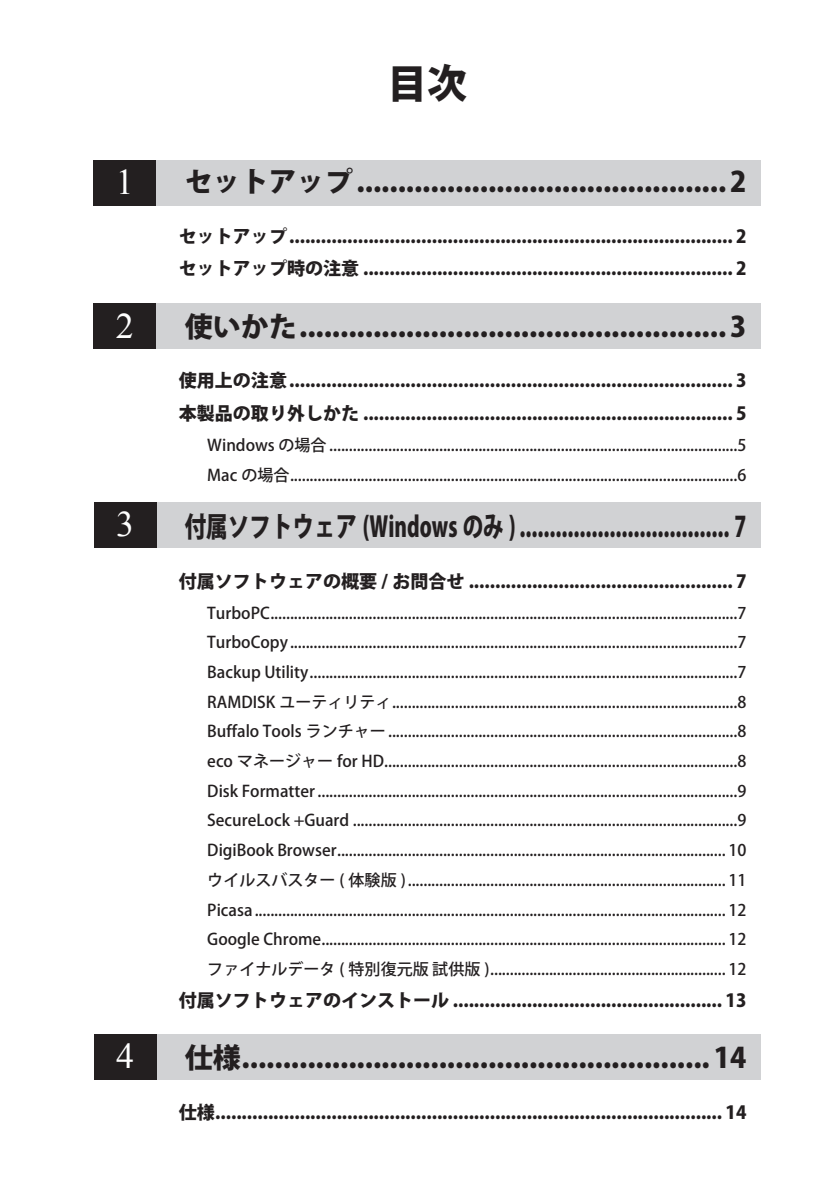
<style>
.page{position:relative;width:840px;height:1191px;background:#fff}
.page>*{position:absolute;margin:0;border:0;box-sizing:border-box;transform-origin:0 0}
.目次-ﾀｲﾄﾙ{font:800 40px "Koz Go Std";color:#231f20}
.t1{font:36px "Times New Roman";color:#fff}
.目次-02_章ﾀｲﾄﾙ{font:800 28px "Koz Go Std";color:#231f20}
.目次-02_章ﾀｲﾄﾙ-2{font:800 28px "Koz Go Std";color:#231f20;scale:.77 1}
.目次-04_大ﾀｲﾄﾙ{font:800 18px "Koz Go Std";color:#231f20}
.目次-05_中ﾀｲﾄﾙ{font:500 16px "Koz Go Std";color:#231f20}
</style>
<div class="page">
<div style="left:98px;top:502px;width:662px;height:46px;background:#d1d2d4"></div>
<div style="left:94px;top:502px;width:62px;height:46px;background:#231f20"></div>
<div style="left:98px;top:1034px;width:662px;height:45px;background:#d1d2d4"></div>
<div style="left:94px;top:1034px;width:62px;height:45px;background:#231f20"></div>
<div style="left:96px;top:304px;width:664px;height:45px;background:#d1d2d4"></div>
<div style="left:94px;top:304px;width:62px;height:45px;background:#231f20"></div>
<div style="left:95px;top:160px;width:665px;height:46px;background:#d1d2d4"></div>
<div style="left:94px;top:160px;width:62px;height:46px;background:#231f20"></div>
<p class="t1" style="left:116px;top:158px;width:19px">1</p>
<p class="t1" style="left:116px;top:301px;width:19px">2</p>
<p class="t1" style="left:116px;top:500px;width:20px">3</p>
<p class="t1" style="left:116px;top:1031px;width:20px">4</p>
<p class="目次-ﾀｲﾄﾙ" style="left:387px;top:57px;width:81px">目次</p>
<p class="目次-02_章ﾀｲﾄﾙ" style="left:184px;top:164px;width:563px">セットアップ..............................................2</p>
<p class="目次-04_大ﾀｲﾄﾙ" style="left:179px;top:224px;width:569px">セットアップ..................................................................................... 2</p>
<p class="目次-04_大ﾀｲﾄﾙ" style="left:179px;top:257px;width:569px">セットアップ時の注意....................................................................... 2</p>
<p class="目次-02_章ﾀｲﾄﾙ" style="left:184px;top:308px;width:563px">使いかた.....................................................3</p>
<p class="目次-04_大ﾀｲﾄﾙ" style="left:179px;top:369px;width:569px">使用上の注意..................................................................................... 3</p>
<p class="目次-04_大ﾀｲﾄﾙ" style="left:179px;top:402px;width:569px">本製品の取り外しかた....................................................................... 5</p>
<p class="目次-05_中ﾀｲﾄﾙ" style="left:207px;top:435px;width:540px">Windows の場合 ........................................................................................................5</p>
<p class="目次-05_中ﾀｲﾄﾙ" style="left:207px;top:465px;width:540px">Mac の場合..................................................................................................................6</p>
<p class="目次-02_章ﾀｲﾄﾙ-2" style="left:184px;top:509px;width:730px">付属ソフトウェア (Windows のみ ).................................... 7</p>
<p class="目次-04_大ﾀｲﾄﾙ" style="left:179px;top:569px;width:569px">付属ソフトウェアの概要 / お問合せ................................................... 7</p>
<p class="目次-05_中ﾀｲﾄﾙ" style="left:207px;top:602px;width:540px">TurboPC.......................................................................................................................7</p>
<p class="目次-05_中ﾀｲﾄﾙ" style="left:207px;top:632px;width:540px">TurboCopy..................................................................................................................7</p>
<p class="目次-05_中ﾀｲﾄﾙ" style="left:207px;top:662px;width:540px">Backup Utility.............................................................................................................7</p>
<p class="目次-05_中ﾀｲﾄﾙ" style="left:207px;top:691px;width:540px">RAMDISK ユーティリティ........................................................................................8</p>
<p class="目次-05_中ﾀｲﾄﾙ" style="left:207px;top:721px;width:540px">Buffalo Tools ランチャー.........................................................................................8</p>
<p class="目次-05_中ﾀｲﾄﾙ" style="left:207px;top:751px;width:540px">eco マネージャー for HD..........................................................................................8</p>
<p class="目次-05_中ﾀｲﾄﾙ" style="left:207px;top:780px;width:540px">Disk Formatter ...........................................................................................................9</p>
<p class="目次-05_中ﾀｲﾄﾙ" style="left:207px;top:810px;width:540px">SecureLock +Guard ..................................................................................................9</p>
<p class="目次-05_中ﾀｲﾄﾙ" style="left:207px;top:840px;width:540px">DigiBook Browser................................................................................................... 10</p>
<p class="目次-05_中ﾀｲﾄﾙ" style="left:207px;top:870px;width:540px">ウイルスバスター ( 体験版 )................................................................................. 11</p>
<p class="目次-05_中ﾀｲﾄﾙ" style="left:207px;top:899px;width:540px">Picasa ........................................................................................................................ 12</p>
<p class="目次-05_中ﾀｲﾄﾙ" style="left:207px;top:929px;width:540px">Google Chrome....................................................................................................... 12</p>
<p class="目次-05_中ﾀｲﾄﾙ" style="left:207px;top:959px;width:540px">ファイナルデータ ( 特別復元版試供版 )............................................................ 12</p>
<p class="目次-04_大ﾀｲﾄﾙ" style="left:179px;top:988px;width:569px">付属ソフトウェアのインストール.................................................... 13</p>
<p class="目次-02_章ﾀｲﾄﾙ" style="left:184px;top:1039px;width:563px">仕様.......................................................... 14</p>
<p class="目次-04_大ﾀｲﾄﾙ" style="left:179px;top:1100px;width:569px">仕様................................................................................................. 14</p>
</div>
